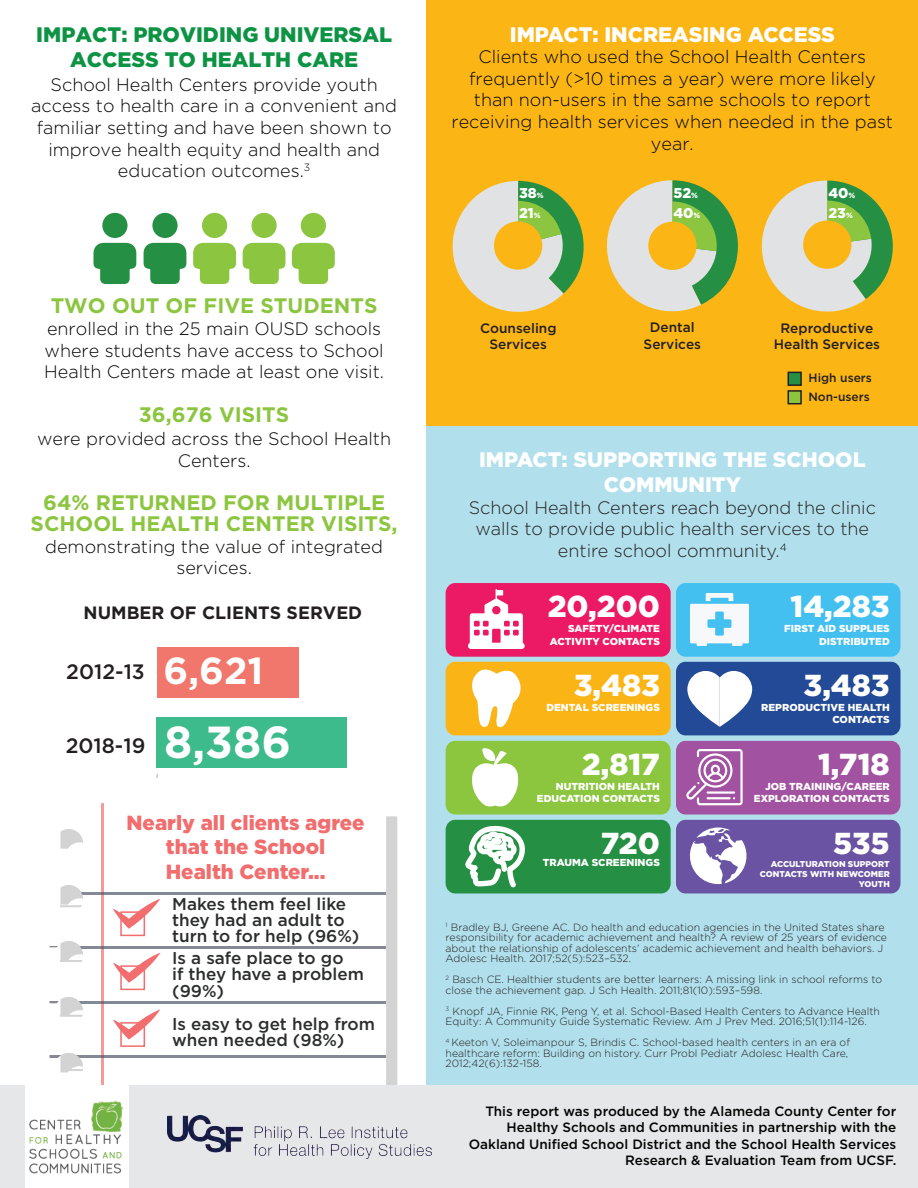
<style>
.page{position:relative;width:918px;height:1188px;background:#fff}
.page>*{position:absolute;margin:0;border:0;box-sizing:border-box;transform-origin:0 0}
.t1{font:700 44.85px "Gotham";color:#fff}
.t2{font:700 37.65px "Gotham";color:#fff}
.t3{font:900 30.3px "Gotham";color:#fff}
.t4{font:700 21px/21px "Gotham";color:#8cc540;text-align:center}
.t5{font:900 21px/25.2px "Gotham";color:#fff;text-align:center}
.t6{font:900 21px/25.2px "Gotham";color:#0d9344;text-align:center}
.t7{font:500 20.85px "Gotham";color:#231f20}
.t8{font:900 20.55px/24.6px "Gotham";color:#f16d6e;text-align:center}
.t9{font:300 18px/21.6px "Gotham";color:#040503;text-align:center}
.t10{font:300 18px/21.6px "Gotham";color:#231f20;text-align:center}
.t11{font:700 17.85px "Gotham";color:#231f20}
.t12{font:500 17.1px/16.2px "Gotham";color:#2c2d2d}
.t13{font:900 14.1px/19.8px "Gotham";color:#fff}
.t14{font:500 13.65px/16.4px "Gotham";color:#231f20;text-align:center}
.t15{font:500 13.5px/16.2px "Gotham";color:#040503;text-align:right}
.t16{font:500 12px/18.6px "Gotham";color:#231f20}
.t17{font:300 10.5px/10.5px "Gotham";color:#231f20}
.t18{font:900 10.05px/12.1px "Gotham";color:#fff;text-align:right}
.t19{font:900 8.4px/10.1px "Gotham";color:#fff;text-align:right}
.s1{font-size:7.5px}
</style>
<div class="page">
<div style="left:386px;top:816px;width:11px;height:269px;background:#d3d3d3"></div>
<svg style="left:49px;top:803px;width:337px;height:282px"></svg>
<hr style="left:101px;top:803px;width:2px;height:385px;background:#f16d6e">
<hr style="left:49px;top:892px;width:337px;height:2px;background:#4f5668">
<hr style="left:49px;top:947px;width:337px;height:2px;background:#4f5668">
<hr style="left:49px;top:1002px;width:337px;height:2px;background:#4f5668">
<hr style="left:49px;top:1056px;width:337px;height:2px;background:#4f5668">
<div style="left:427px;top:0;width:491px;height:426px;background:#fbb515"></div>
<div style="left:427px;top:426px;width:491px;height:659px;background:#b1e0ec"></div>
<div style="left:0;top:1085px;width:918px;height:103px;background:#e6e7e9"></div>
<img style="left:25px;top:1085px;width:104px;height:103px">
<img style="left:168px;top:1116px;width:264px;height:42px">
<div style="left:446px;top:583px;width:225px;height:74px;background:#ec1a64;border-radius:10px"></div>
<div style="left:446px;top:662px;width:225px;height:73px;background:#fbb416;border-radius:10px"></div>
<div style="left:446px;top:741px;width:225px;height:74px;background:#8bc63e;border-radius:10px"></div>
<div style="left:446px;top:820px;width:225px;height:73px;background:#259043;border-radius:10px"></div>
<div style="left:676px;top:583px;width:225px;height:74px;background:#43c0ef;border-radius:10px"></div>
<div style="left:676px;top:662px;width:225px;height:73px;background:#234a96;border-radius:10px"></div>
<div style="left:676px;top:741px;width:225px;height:74px;background:#a152a0;border-radius:10px"></div>
<div style="left:676px;top:820px;width:225px;height:73px;background:#6953a2;border-radius:10px"></div>
<svg style="left:463px;top:825px;width:64px;height:69px"></svg>
<svg style="left:472px;top:748px;width:47px;height:59px"></svg>
<svg style="left:468px;top:589px;width:57px;height:60px"></svg>
<svg style="left:472px;top:669px;width:49px;height:58px"></svg>
<svg style="left:690px;top:828px;width:57px;height:56px"></svg>
<svg style="left:686px;top:749px;width:57px;height:56px"></svg>
<img style="left:691px;top:594px;width:58px;height:52px">
<div style="left:120px;top:911px;width:25px;height:25px;border:2px solid #f16d6e"></div>
<div style="left:120px;top:965px;width:25px;height:25px;border:2px solid #f16d6e"></div>
<svg style="left:113px;top:899px;width:47px;height:30px"></svg>
<div style="left:120px;top:1022px;width:25px;height:25px;border:2px solid #f16d6e"></div>
<svg style="left:113px;top:1009px;width:47px;height:31px"></svg>
<svg style="left:113px;top:953px;width:47px;height:30px"></svg>
<svg style="left:452px;top:181px;width:132px;height:131px"></svg>
<svg style="left:606px;top:180px;width:132px;height:132px"></svg>
<svg style="left:761px;top:181px;width:132px;height:131px"></svg>
<div style="left:788px;top:372px;width:14px;height:14px;background:#259043;border:2px solid #231f20"></div>
<div style="left:788px;top:390px;width:14px;height:14px;background:#8cc540;border:2px solid #231f20"></div>
<div style="left:157px;top:647px;width:142px;height:50px;background:#f1766c"></div>
<div style="left:157px;top:717px;width:190px;height:51px;background:#3ebb8c"></div>
<div style="left:494px;top:221px;width:48px;height:49px;background:#fbb515;border-radius:50%"></div>
<div style="left:648px;top:222px;width:49px;height:48px;background:#fbb515;border-radius:50%"></div>
<div style="left:803px;top:221px;width:48px;height:48px;background:#fbb515;border-radius:50%"></div>
<svg style="left:687px;top:671px;width:65px;height:56px"></svg>
<svg style="left:93px;top:243px;width:43px;height:41px;background:#47a160"></svg>
<div style="left:102px;top:213px;width:26px;height:25px;background:#259043;border-radius:50%"></div>
<svg style="left:144px;top:243px;width:42px;height:41px;background:#439f5d"></svg>
<div style="left:152px;top:213px;width:26px;height:25px;background:#259043;border-radius:50%"></div>
<svg style="left:193px;top:243px;width:43px;height:41px;background:#9dcd5d"></svg>
<div style="left:202px;top:213px;width:25px;height:25px;background:#8cc540;border-radius:50%"></div>
<svg style="left:243px;top:243px;width:43px;height:41px;background:#9ece5e"></svg>
<div style="left:251px;top:213px;width:26px;height:25px;background:#8cc540;border-radius:50%"></div>
<svg style="left:292px;top:243px;width:43px;height:41px;background:#9dcd5d"></svg>
<div style="left:301px;top:213px;width:25px;height:25px;background:#8cc540;border-radius:50%"></div>
<h3 class="t6" style="left:36px;top:21px;width:357px">IMPACT: PROVIDING UNIVERSAL<br>ACCESS TO HEALTH CARE</h3>
<h3 class="t9" style="left:31px;top:73px;width:367px">School Health Centers provide youth access to health care in a convenient and familiar setting and have been shown to improve health equity and health and education outcomes.<sup>3</sup></h3>
<h3 class="t4" style="left:51px;top:295px;width:328px">TWO OUT OF FIVE STUDENTS</h3>
<h3 class="t9" style="left:44px;top:318px;width:341px;text-align:left">enrolled in the 25 main OUSD schools where students have access to School<br>Health Centers made at least one visit.</h3>
<h3 class="t4" style="left:139px;top:404px;width:152px">36,676 VISITS</h3>
<h3 class="t9" style="left:37px;top:427px;width:356px;line-height:22.5px">were provided across the School Health<br>Centers.</h3>
<h3 class="t4" style="left:31px;top:491px;width:369px">64% RETURNED FOR MULTIPLE<br>SCHOOL HEALTH CENTER VISITS,</h3>
<h3 class="t9" style="left:45px;top:535px;width:339px">demonstrating the value of integrated services.</h3>
<h3 class="t11" style="left:84px;top:603px;width:280px">NUMBER OF CLIENTS SERVED</h3>
<h3 class="t7" style="left:66px;top:658px;width:80px">2012-13</h3>
<h3 class="t7" style="left:66px;top:732px;width:81px">2018-19</h3>
<h2 class="t2" style="left:164px;top:649px;width:101px">6,621</h2>
<h1 class="t1" style="left:164px;top:716px;width:128px">8,386</h1>
<h3 class="t8" style="left:127px;top:810px;width:240px">Nearly all clients agree that the School<br>Health Center...</h3>
<h3 class="t12" style="left:172px;top:896px;width:189px">Makes them feel like they had an adult to turn to for help (96%)</h3>
<h3 class="t12" style="left:172px;top:950px;width:193px">Is a safe place to go<br>if they have a problem (99%)</h3>
<h3 class="t12" style="left:172px;top:1015px;width:204px">Is easy to get help from when needed (98%)</h3>
<h3 class="t5" style="left:510px;top:21px;width:327px">IMPACT: INCREASING ACCESS</h3>
<h3 class="t9" style="left:452px;top:46px;width:443px">Clients who used the School Health Centers frequently (&gt;10 times a year) were more likely than non-users in the same schools to report receiving health services when needed in the past year.</h3>
<h3 class="t13" style="left:519px;top:183px;width:26px">38<span class="s1">%<br></span>21<span class="s1">%</span></h3>
<h3 class="t13" style="left:674px;top:183px;width:28px">52<span class="s1">%<br></span>40<span class="s1">%</span></h3>
<h3 class="t13" style="left:828px;top:183px;width:28px">40<span class="s1">%<br></span>23<span class="s1">%</span></h3>
<h3 class="t14" style="left:480px;top:320px;width:78px">Counseling<br>Services</h3>
<h3 class="t14" style="left:644px;top:319px;width:59px">Dental<br>Services</h3>
<h3 class="t14" style="left:774px;top:320px;width:108px">Reproductive<br>Health Services</h3>
<p class="t16" style="left:808px;top:369px;width:65px">High users<br>Non-users</p>
<h3 class="t5" style="left:479px;top:446px;width:388px">IMPACT: SUPPORTING THE SCHOOL<br>COMMUNITY</h3>
<h3 class="t10" style="left:469px;top:496px;width:409px">School Health Centers reach beyond the clinic walls to provide public health services to the entire school community.<sup>4</sup></h3>
<h3 class="t3" style="left:548px;top:589px;width:114px">20,200</h3>
<p class="t18" style="left:550px;top:623px;width:111px">SAFETY/CLIMATE<br>ACTIVITY CONTACTS</p>
<h3 class="t3" style="left:574px;top:667px;width:88px">3,483</h3>
<p class="t18" style="left:546px;top:701px;width:115px">DENTAL SCREENINGS</p>
<h3 class="t3" style="left:582px;top:747px;width:80px">2,817</h3>
<p class="t18" style="left:537px;top:780px;width:124px">NUTRITION HEALTH<br>EDUCATION CONTACTS</p>
<h3 class="t3" style="left:601px;top:826px;width:61px">720</h3>
<p class="t18" style="left:543px;top:856px;width:119px">TRAUMA SCREENINGS</p>
<h3 class="t3" style="left:791px;top:589px;width:101px">14,283</h3>
<p class="t18" style="left:784px;top:623px;width:107px">FIRST AID SUPPLIES<br>DISTRIBUTED</p>
<h3 class="t3" style="left:804px;top:667px;width:88px">3,483</h3>
<p class="t18" style="left:761px;top:701px;width:130px">REPRODUCTIVE HEALTH<br>CONTACTS</p>
<h3 class="t3" style="left:818px;top:747px;width:73px">1,718</h3>
<p class="t18" style="left:754px;top:780px;width:137px">JOB TRAINING/CAREER<br>EXPLORATION CONTACTS</p>
<h3 class="t3" style="left:833px;top:826px;width:58px">535</h3>
<p class="t19" style="left:760px;top:859px;width:131px">ACCULTURATION SUPPORT<br>CONTACTS WITH NEWCOMER<br>YOUTH</p>
<p class="t17" style="left:446px;top:922px;width:443px"><sup>1</sup> Bradley BJ, Greene AC. Do health and education agencies in the United States share responsibility for academic achievement and health? A review of 25 years of evidence about the relationship of adolescents’ academic achievement and health behaviors. J Adolesc Health. 2017;52(5):523–532.</p>
<p class="t17" style="left:446px;top:974px;width:438px"><sup>2</sup> Basch CE. Healthier students are better learners: A missing link in school reforms to close the achievement gap. J Sch Health. 2011;81(10):593–598.</p>
<p class="t17" style="left:446px;top:1006px;width:436px"><sup>3</sup> Knopf JA, Finnie RK, Peng Y, et al. School-Based Health Centers to Advance Health<br>Equity: A Community Guide Systematic Review. Am J Prev Med. 2016;51(1):114-126.</p>
<p class="t17" style="left:446px;top:1037px;width:406px"><sup>4</sup> Keeton V, Soleimanpour S, Brindis C. School-based health centers in an era of healthcare reform: Building on history. Curr Probl Pediatr Adolesc Health Care,<br>2012;42(6):132-158.</p>
<p class="t15" style="left:469px;top:1103px;width:429px">This report was produced by the Alameda County Center for Healthy Schools and Communities in partnership with the Oakland Unified School District and the School Health Services Research &amp; Evaluation Team from UCSF.</p>
</div>
